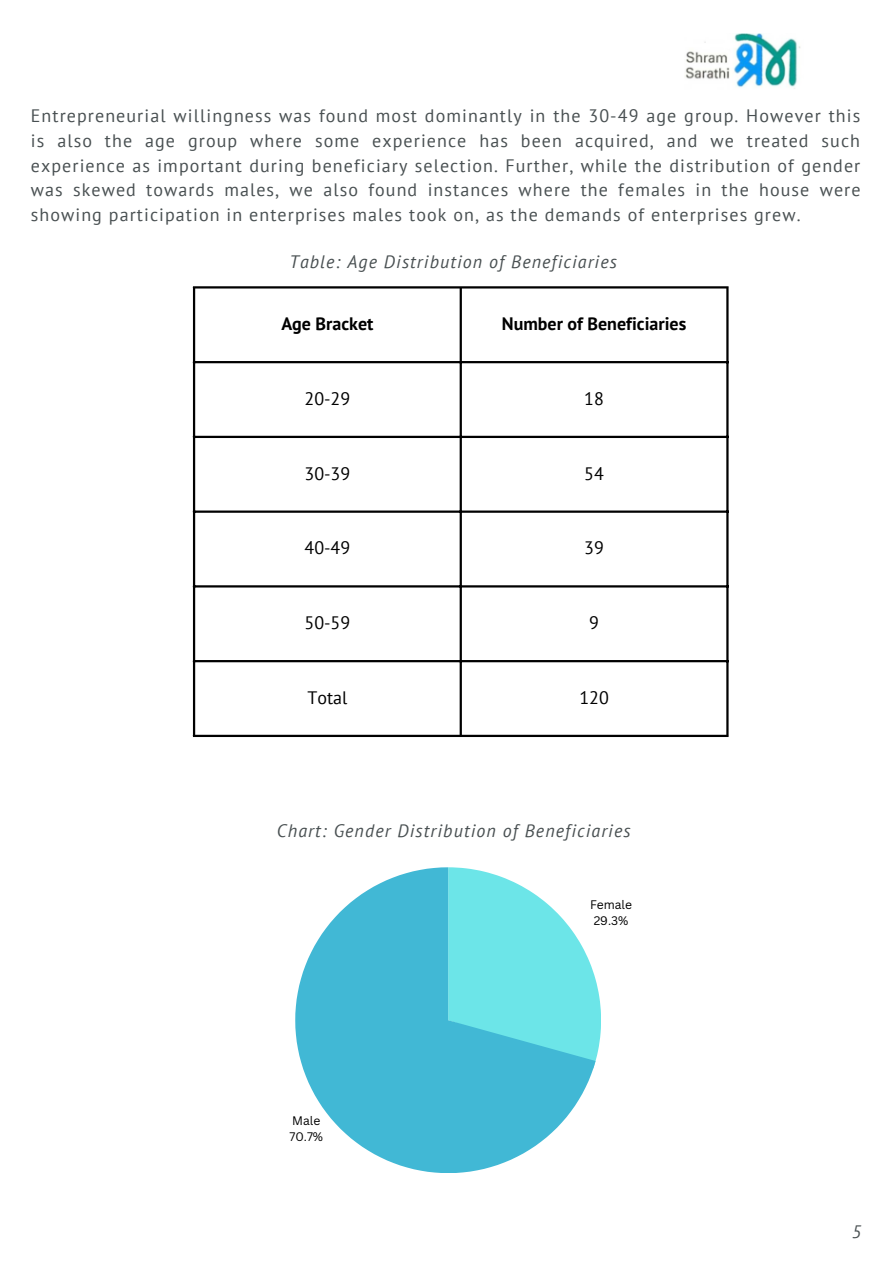
<style>
.page{position:relative;width:893px;height:1264px;background:#fff}
.page>*{position:absolute;margin:0;border:0;box-sizing:border-box;transform-origin:0 0}
.t1{font:18px/24.8px "PT Sans";letter-spacing:.06em;color:#495052;text-align:justify}
.t2{font:italic 18px "PT Sans";letter-spacing:.06em;color:#495052}
.t3{font:18px "PT Sans";color:#000}
.t4{font:700 18px "PT Sans";color:#000}
.t5{font:12px/16.5px "Canva Sans";color:#000}
</style>
<div class="page">
<img style="left:685px;top:34px;width:116px;height:54px">
<hr style="left:193px;top:288px;width:2px;height:446px;background:#000">
<hr style="left:459px;top:288px;width:3px;height:446px;background:#000">
<hr style="left:726px;top:288px;width:2px;height:446px;background:#000">
<hr style="left:193px;top:286px;width:535px;height:2px;background:#000">
<hr style="left:193px;top:361px;width:535px;height:2px;background:#000">
<hr style="left:193px;top:436px;width:535px;height:2px;background:#000">
<hr style="left:193px;top:510px;width:535px;height:3px;background:#000">
<hr style="left:193px;top:585px;width:535px;height:2px;background:#000">
<hr style="left:193px;top:660px;width:535px;height:2px;background:#000">
<hr style="left:193px;top:734px;width:535px;height:3px;background:#000">
<svg style="left:595px;top:978px;width:6px;height:85px"></svg>
<svg style="left:295px;top:867px;width:300px;height:306px;fill:#41b8d5"></svg>
<p class="t1" style="left:31px;top:103px;width:831px">Entrepreneurial willingness was found most dominantly in the 30-49 age group. However this is also the age group where some experience has been acquired, and we treated such experience as important during beneficiary selection. Further, while the distribution of gender was skewed towards males, we also found instances where the females in the house were showing participation in enterprises males took on, as the demands of enterprises grew.</p>
<p class="t2" style="left:289px;top:250px;width:329px">Table: Age Distribution of Beneficiaries</p>
<p class="t4" style="left:281px;top:312px;width:94px">Age Bracket</p>
<p class="t4" style="left:502px;top:312px;width:186px">Number of Beneficiaries</p>
<p class="t3" style="left:304px;top:386px;width:47px">20-29</p>
<p class="t3" style="left:584px;top:386px;width:21px">18</p>
<p class="t3" style="left:304px;top:461px;width:47px">30-39</p>
<p class="t3" style="left:584px;top:461px;width:21px">54</p>
<p class="t3" style="left:304px;top:536px;width:47px">40-49</p>
<p class="t3" style="left:584px;top:536px;width:21px">39</p>
<p class="t3" style="left:304px;top:611px;width:47px">50-59</p>
<p class="t3" style="left:589px;top:611px;width:11px">9</p>
<p class="t3" style="left:307px;top:685px;width:41px">Total</p>
<p class="t3" style="left:579px;top:685px;width:31px">120</p>
<p class="t2" style="left:277px;top:818px;width:355px">Chart: Gender Distribution of Beneficiaries</p>
<p class="t5" style="left:289px;top:1111px;width:35px">Male<br>70.7%</p>
<p class="t5" style="left:590px;top:895px;width:43px;text-align:center">Female<br>29.3%</p>
<p class="t2" style="left:851px;top:1219px;width:11px">5</p>
</div>
